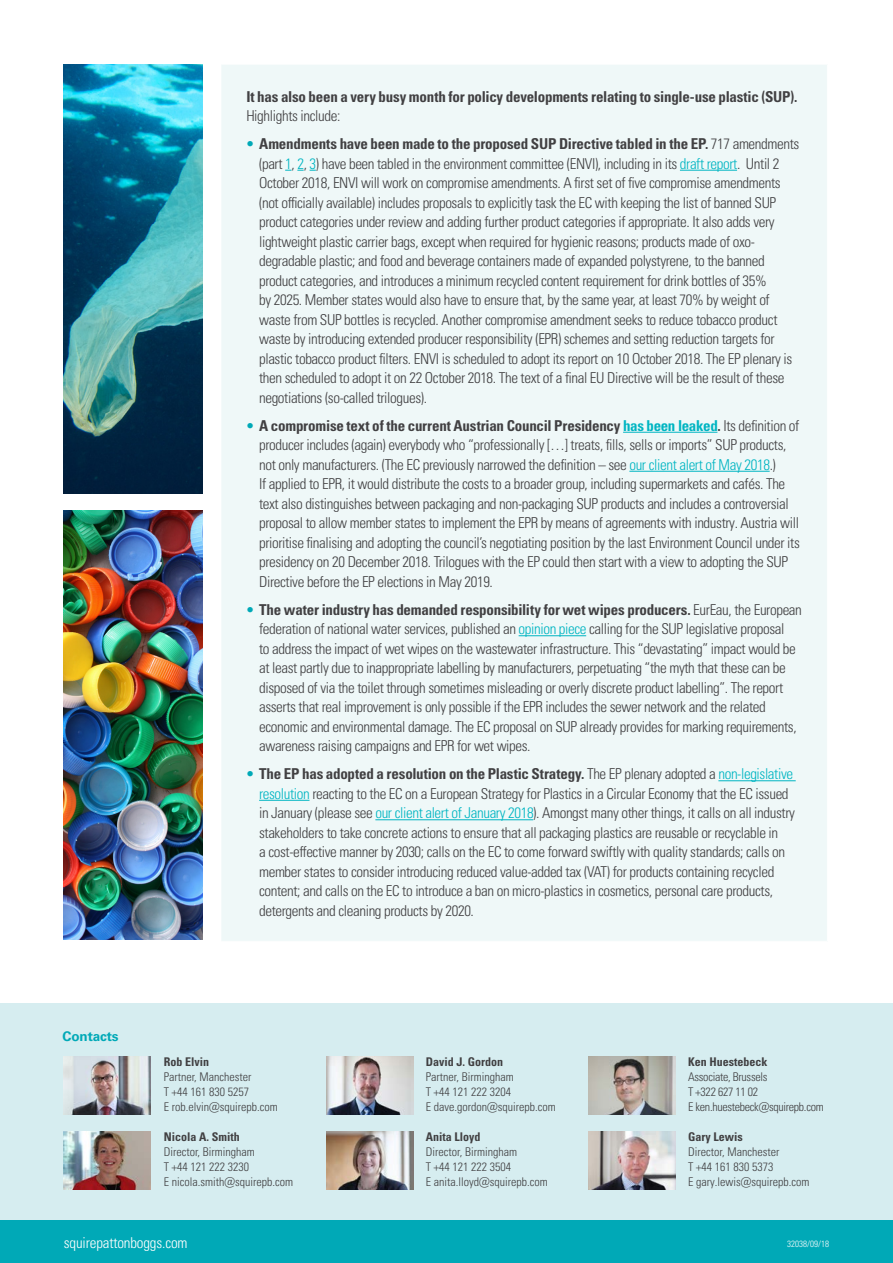
<style>
.page{position:relative;width:893px;height:1263px;background:#fff}
.page>*{position:absolute;margin:0;border:0;box-sizing:border-box;transform-origin:0 0}
.t1{font:15px/19.5px "Univers LTCYR 47 Light Cond";letter-spacing:-.025em;color:#414042}
.Body{font:15px/19.5px "Univers LTCYR 67 Bold Cond";letter-spacing:-.015em;color:#414042}
.t2{font:15px "Univers LTCYR 47 Light Cond";letter-spacing:-.01em;color:#fff}
.t3{font:700 13.5px "Univers LTCYR 65";letter-spacing:-.01em;color:#00a9b7}
.t4{font:12px/15px "Univers LTCYR 47 Light Cond";color:#414042}
.t5{font:12px/15px "Univers LTCYR 47 Light Cond";letter-spacing:-.025em;color:#414042}
.t6{font:12px "Univers LTCYR 67 Bold Cond";color:#414042}
.t7{font:9px "Univers LTCYR 47 Light Cond";color:#fff}
.s1{font-family:"Univers LTCYR 47 Light Cond"}
.s2{color:#00a9b7}
.s3{font-family:"Univers LTCYR 67 Bold Cond"}
.s4{color:#00b5c2}
.s5{font-family:"Univers LTCYR 67 Bold Cond";color:#00b5c2}
</style>
<div class="page">
<div style="left:0;top:1004px;width:893px;height:259px;background:#d6edf0"></div>
<img style="left:64px;top:1056px;width:87px;height:58px">
<img style="left:64px;top:1131px;width:87px;height:58px">
<img style="left:326px;top:1131px;width:87px;height:58px">
<img style="left:326px;top:1056px;width:87px;height:58px">
<img style="left:588px;top:1056px;width:87px;height:58px">
<div style="left:0;top:1220px;width:893px;height:43px;background:#00a9b7"></div>
<div style="left:221px;top:64px;width:606px;height:877px;background:#eff8f8"></div>
<hr style="left:220px;top:64px;width:608px;height:1px;background:#fff">
<hr style="left:680px;top:170px;width:57px;height:1px;background:#00b5c2">
<hr style="left:623px;top:432px;width:94px;height:1px;background:#00b5c2">
<hr style="left:629px;top:471px;width:141px;height:1px;background:#00b5c2">
<hr style="left:519px;top:635px;width:67px;height:1px;background:#00b5c2">
<hr style="left:718px;top:780px;width:78px;height:1px;background:#00b5c2">
<hr style="left:259px;top:800px;width:50px;height:1px;background:#00b5c2">
<hr style="left:375px;top:819px;width:158px;height:1px;background:#00b5c2">
<img style="left:64px;top:64px;width:138px;height:429px">
<img style="left:64px;top:510px;width:138px;height:430px">
<img style="left:588px;top:1131px;width:87px;height:58px">
<p class="t3" style="left:63px;top:1026px;width:58px">Contacts</p>
<p class="Body" style="left:246px;top:86px;width:553px">It has also been a very busy month for policy developments relating to single-use plastic (SUP).<br><span class="s1">Highlights include:</span></p>
<p class="t1" style="left:259px;top:133px;width:542px;text-indent:-13px"><span class="s2">•</span> <span class="s3">Amendments have been made to the proposed SUP Directive tabled in the EP.</span> 717 amendments (part <span class="s4">1</span>, <span class="s4">2</span>, <span class="s4">3</span>) have been tabled in the environment committee (ENVI), including in its <span class="s4">draft report</span>. Until 2<br>October 2018, ENVI will work on compromise amendments. A first set of five compromise amendments (not officially available) includes proposals to explicitly task the EC with keeping the list of banned SUP product categories under review and adding further product categories if appropriate. It also adds very lightweight plastic carrier bags, except when required for hygienic reasons; products made of oxo&shy;degradable plastic; and food and beverage containers made of expanded polystyrene, to the banned product categories, and introduces a minimum recycled content requirement for drink bottles of 35%<br>by 2025. Member states would also have to ensure that, by the same year, at least 70% by weight of waste from SUP bottles is recycled. Another compromise amendment seeks to reduce tobacco product waste by introducing extended producer responsibility (EPR) schemes and setting reduction targets for plastic tobacco product filters. ENVI is scheduled to adopt its report on 10 October 2018. The EP plenary is then scheduled to adopt it on 22 October 2018. The text of a final EU Directive will be the result of these negotiations (so-called trilogues).</p>
<p class="t1" style="left:259px;top:415px;width:542px;text-indent:-13px"><span class="s2">•</span> <span class="s3">A compromise text of the current Austrian Council Presidency</span> <span class="s5">has been leaked</span><span class="s3">.</span> Its definition of producer includes (again) everybody who “professionally […] treats, fills, sells or imports” SUP products, not only manufacturers. (The EC previously narrowed the definition – see <span class="s4">our client alert of May 2018</span>.)<br>If applied to EPR, it would distribute the costs to a broader group, including supermarkets and cafés. The text also distinguishes between packaging and non-packaging SUP products and includes a controversial proposal to allow member states to implement the EPR by means of agreements with industry. Austria will prioritise finalising and adopting the council’s negotiating position by the last Environment Council under its presidency on 20 December 2018. Trilogues with the EP could then start with a view to adopting the SUP Directive before the EP elections in May 2019.</p>
<p class="t1" style="left:259px;top:599px;width:544px;text-indent:-13px"><span class="s2">•</span> <span class="s3">The water industry has demanded responsibility for wet wipes producers.</span> EurEau, the European federation of national water services, published an <span class="s4">opinion piece</span> calling for the SUP legislative proposal<br>to address the impact of wet wipes on the wastewater infrastructure. This “devastating” impact would be at least partly due to inappropriate labelling by manufacturers, perpetuating “the myth that these can be disposed of via the toilet through sometimes misleading or overly discrete product labelling”. The report asserts that real improvement is only possible if the EPR includes the sewer network and the related economic and environmental damage. The EC proposal on SUP already provides for marking requirements, awareness raising campaigns and EPR for wet wipes.</p>
<p class="t1" style="left:259px;top:763px;width:537px;text-indent:-13px"><span class="s2">•</span> <span class="s3">The EP has adopted a resolution on the Plastic Strategy.</span> The EP plenary adopted a <span class="s4">non-legislative resolution</span> reacting to the EC on a European Strategy for Plastics in a Circular Economy that the EC issued in January (please see <span class="s4">our client alert of January 2018</span>). Amongst many other things, it calls on all industry stakeholders to take concrete actions to ensure that all packaging plastics are reusable or recyclable in<br>a cost-effective manner by 2030; calls on the EC to come forward swiftly with quality standards; calls on member states to consider introducing reduced value-added tax (VAT) for products containing recycled content; and calls on the EC to introduce a ban on micro-plastics in cosmetics, personal care products, detergents and cleaning products by 2020.</p>
<p class="t4" style="left:164px;top:1053px;width:115px"><span class="s3">Rob Elvin<br></span>Partner, Manchester<br>T +44 161 830 5257<br>E rob.elvin@squirepb.com</p>
<p class="t4" style="left:164px;top:1128px;width:131px"><span class="s3">Nicola A. Smith<br></span>Director, Birmingham<br>T +44 121 222 3230<br>E nicola.smith@squirepb.com</p>
<p class="t4" style="left:426px;top:1053px;width:131px"><span class="s3">David J. Gordon<br></span>Partner, Birmingham<br>T +44 121 222 3204<br>E dave.gordon@squirepb.com</p>
<p class="t4" style="left:426px;top:1128px;width:123px"><span class="s3">Anita Lloyd<br></span>Director, Birmingham<br>T +44 121 222 3504<br>E anita.lloyd@squirepb.com</p>
<p class="t5" style="left:688px;top:1053px;width:137px"><span class="s3">Ken Huestebeck<br></span>Associate, Brussels<br>T +322 627 11 02<br>E ken.huestebeck@squirepb.com</p>
<p class="t6" style="left:688px;top:1129px;width:56px">Gary Lewis</p>
<p class="t4" style="left:688px;top:1143px;width:93px">Director, Manchester</p>
<p class="t4" style="left:688px;top:1158px;width:87px">T +44 161 830 5373</p>
<p class="t4" style="left:688px;top:1173px;width:123px">E gary.lewis@squirepb.com</p>
<p class="t2" style="left:64px;top:1232px;width:125px">squirepattonboggs.com</p>
<p class="t7" style="left:787px;top:1237px;width:43px">32038/09/18</p>
</div>
